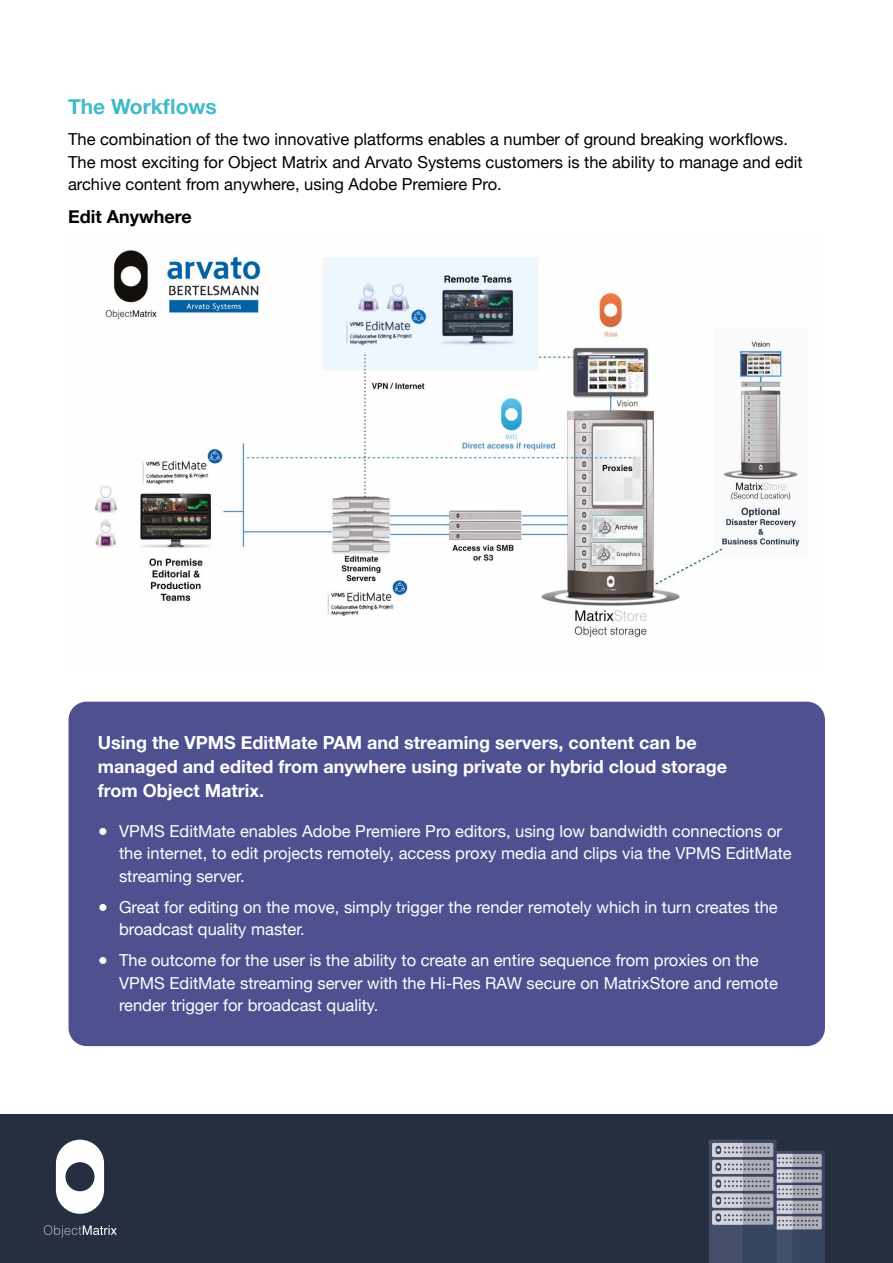
<style>
.page{position:relative;width:893px;height:1263px;background:#fff}
.page>*{position:absolute;margin:0;border:0;box-sizing:border-box;transform-origin:0 0}
.t1{font:700 21px "Helvetica Neue";color:#42bbc8}
.t2{font:700 18px/24px "Helvetica Neue";color:#fff}
.t3{font:700 18px "Helvetica Neue";color:#000}
.t4{font:16.5px/22.5px "Helvetica Neue";color:#fff}
.t5{font:16.5px/22.5px "Helvetica Neue";color:#000}
</style>
<div class="page">
<div style="left:0;top:1114px;width:893px;height:149px;background:#252f40"></div>
<svg style="left:56px;top:1140px;width:48px;height:74px"></svg>
<svg style="left:44px;top:1225px;width:73px;height:12px"></svg>
<svg style="left:709px;top:1140px;width:116px;height:123px;background:#767c8e"></svg>
<img style="left:95px;top:250px;width:706px;height:388px">
<div style="left:69px;top:702px;width:756px;height:344px;background:#4f5090;border-radius:18px"></div>
<p class="t1" style="left:68px;top:90px;width:150px">The Workflows</p>
<p class="t5" style="left:68px;top:129px;width:736px">The combination of the two innovative platforms enables a number of ground breaking workflows.<br>The most exciting for Object Matrix and Arvato Systems customers is the ability to manage and edit archive content from anywhere, using Adobe Premiere Pro.</p>
<p class="t3" style="left:68px;top:202px;width:125px">Edit Anywhere</p>
<p class="t2" style="left:98px;top:731px;width:631px">Using the VPMS EditMate PAM and streaming servers, content can be managed and edited from anywhere using private or hybrid cloud storage from Object Matrix.</p>
<p class="t4" style="left:119px;top:820px;width:674px;text-indent:-21px">● VPMS EditMate enables Adobe Premiere Pro editors, using low bandwidth connections or the internet, to edit projects remotely, access proxy media and clips via the VPMS EditMate streaming server.</p>
<p class="t4" style="left:119px;top:896px;width:660px;text-indent:-21px">● Great for editing on the move, simply trigger the render remotely which in turn creates the broadcast quality master.</p>
<p class="t4" style="left:119px;top:950px;width:660px;text-indent:-21px">● The outcome for the user is the ability to create an entire sequence from proxies on the<br>VPMS EditMate streaming server with the Hi-Res RAW secure on MatrixStore and remote render trigger for broadcast quality.</p>
</div>
